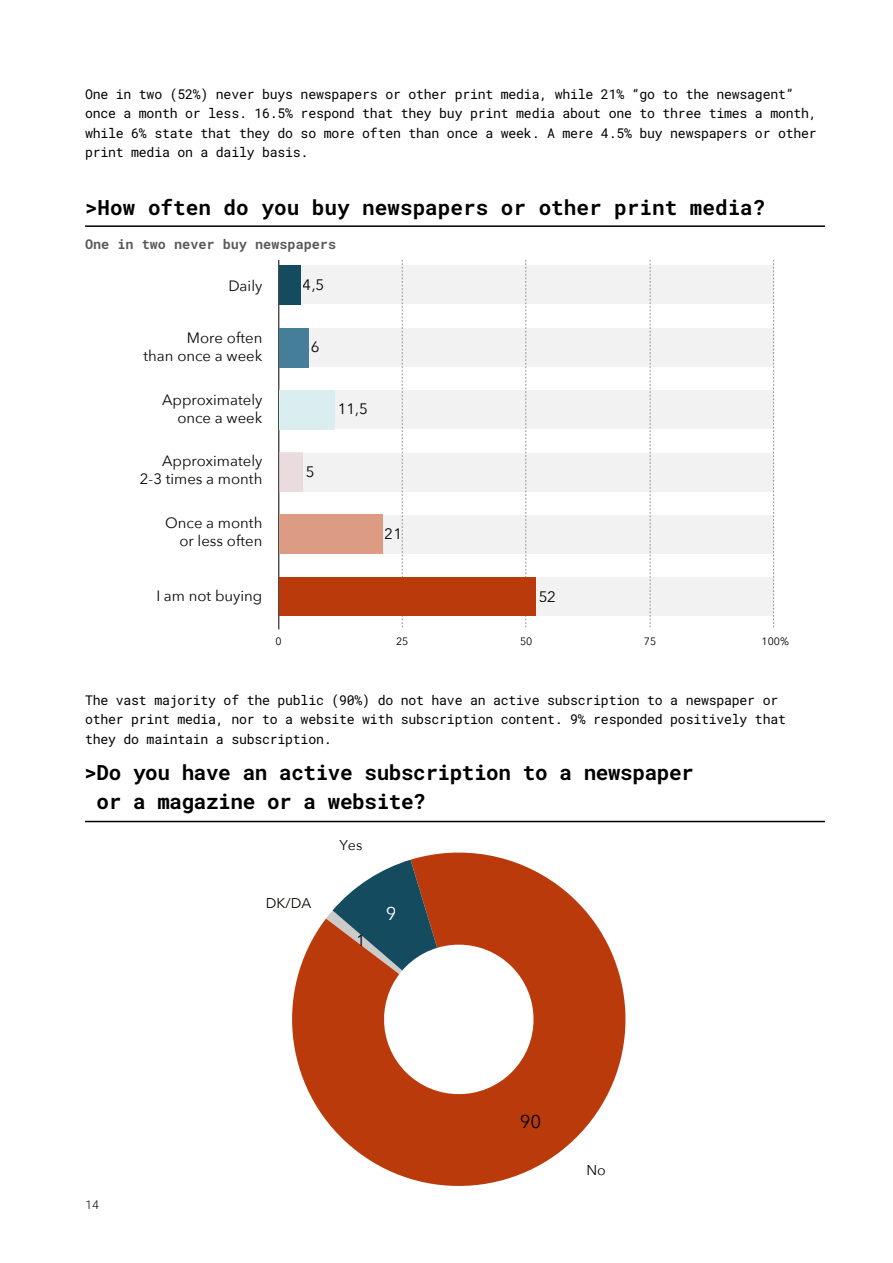
<style>
.page{position:relative;width:893px;height:1263px;background:#fff}
.page>*{position:absolute;margin:0;border:0;box-sizing:border-box;transform-origin:0 0}
.t1{font:700 21px/28.5px "Roboto Mono";letter-spacing:-.02em;color:#000}
.t2{font:700 21px "Roboto Mono";color:#000}
.t3{font:18.45px "Avenir Next";color:#000}
.t4{font:18.45px "Avenir Next";color:#fff}
.t5{font:16.05px "Avenir Next";color:#000}
.t6{font:15.15px "Avenir Next";color:#000}
.t7{font:14.85px/17.9px "Avenir Next";color:#050a02;text-align:right}
.t8{font:14.1px "Avenir Next";color:#050a02}
.t9{font:13.5px/19.2px "Roboto Mono";letter-spacing:-.02em;color:#000}
.t10{font:700 13.5px "Roboto Mono";color:#58595b}
.t11{font:300 12px "Roboto Mono";color:#000}
.t12{font:10.65px "Avenir Next";color:#000}
</style>
<div class="page">
<div style="left:279px;top:265px;width:495px;height:39px;background:#f2f2f2"></div>
<div style="left:279px;top:328px;width:495px;height:39px;background:#f2f2f2"></div>
<div style="left:279px;top:390px;width:495px;height:39px;background:#f2f2f2"></div>
<div style="left:279px;top:453px;width:495px;height:39px;background:#f2f2f2"></div>
<div style="left:279px;top:515px;width:495px;height:39px;background:#f2f2f2"></div>
<div style="left:279px;top:577px;width:495px;height:39px;background:#f2f2f2"></div>
<svg style="left:402px;top:261px;width:1px;height:367px"></svg>
<svg style="left:525px;top:261px;width:1px;height:367px"></svg>
<svg style="left:650px;top:261px;width:1px;height:367px"></svg>
<svg style="left:773px;top:261px;width:1px;height:367px"></svg>
<hr style="left:278px;top:261px;width:1px;height:368px;background:#000">
<div style="left:279px;top:578px;width:257px;height:38px;background:#ba3a0b"></div>
<div style="left:279px;top:515px;width:103px;height:39px;background:#dc9b83"></div>
<div style="left:279px;top:452px;width:24px;height:40px;background:#eadcde"></div>
<div style="left:279px;top:390px;width:56px;height:39px;background:#dbeeef"></div>
<div style="left:279px;top:328px;width:30px;height:39px;background:#457e98"></div>
<div style="left:279px;top:265px;width:22px;height:39px;background:#154b5f"></div>
<hr style="left:85px;top:821px;width:740px;height:1px;background:#000">
<hr style="left:85px;top:225px;width:740px;height:2px;background:#000">
<svg style="left:292px;top:852px;width:334px;height:334px;fill:#ba3a0b"></svg>
<svg style="left:326px;top:860px;width:215px;height:241px"></svg>
<p class="t9" style="left:85px;top:84px;width:733px">One in two (52%) never buys newspapers or other print media, while 21% “go to the newsagent” once a month or less. 16.5% respond that they buy print media about one to three times a month, while 6% state that they do so more often than once a week. A mere 4.5% buy newspapers or other print media on a daily basis.</p>
<h1 class="t2" style="left:85px;top:193px;width:682px">&gt;How often do you buy newspapers or other print media?</h1>
<p class="t10" style="left:85px;top:235px;width:253px">One in two never buy newspapers</p>
<p class="t7" style="left:228px;top:276px;width:36px">Daily</p>
<p class="t7" style="left:144px;top:328px;width:120px">More often<br>than once a week</p>
<p class="t7" style="left:162px;top:391px;width:102px">Approximately once a week</p>
<p class="t7" style="left:140px;top:452px;width:124px">Approximately<br>2-3 times a month</p>
<p class="t7" style="left:165px;top:514px;width:99px">Once a month or less often</p>
<p class="t6" style="left:303px;top:272px;width:23px">4,5</p>
<p class="t6" style="left:310px;top:334px;width:10px">6</p>
<p class="t6" style="left:305px;top:459px;width:10px">5</p>
<p class="t6" style="left:338px;top:396px;width:32px">11,5</p>
<p class="t6" style="left:385px;top:521px;width:19px">21</p>
<p class="t7" style="left:156px;top:587px;width:108px">I am not buying</p>
<p class="t6" style="left:538px;top:583px;width:19px">52</p>
<p class="t12" style="left:275px;top:632px;width:8px">0</p>
<p class="t12" style="left:396px;top:632px;width:14px">25</p>
<p class="t12" style="left:520px;top:632px;width:14px">50</p>
<p class="t12" style="left:644px;top:632px;width:14px">75</p>
<p class="t12" style="left:762px;top:632px;width:29px">100%</p>
<p class="t9" style="left:85px;top:690px;width:702px">The vast majority of the public (90%) do not have an active subscription to a newspaper or other print media, nor to a website with subscription content. 9% responded positively that they do maintain a subscription.</p>
<p class="t6" style="left:134px;top:728px;width:21px">…;</p>
<h1 class="t1" style="left:97px;top:758px;width:599px;text-indent:-12px">&gt;Do you have an active subscription to a newspaper or a magazine or a website?</h1>
<p class="t11" style="left:85px;top:1197px;width:16px">14</p>
<p class="t8" style="left:266px;top:891px;width:47px">DK/DA</p>
<p class="t8" style="left:339px;top:833px;width:24px">Yes</p>
<p class="t5" style="left:357px;top:926px;width:11px">1</p>
<h2 class="t4" style="left:385px;top:898px;width:12px">9</h2>
<h2 class="t3" style="left:520px;top:1106px;width:23px">90</h2>
<p class="t8" style="left:586px;top:1158px;width:21px">No</p>
</div>
